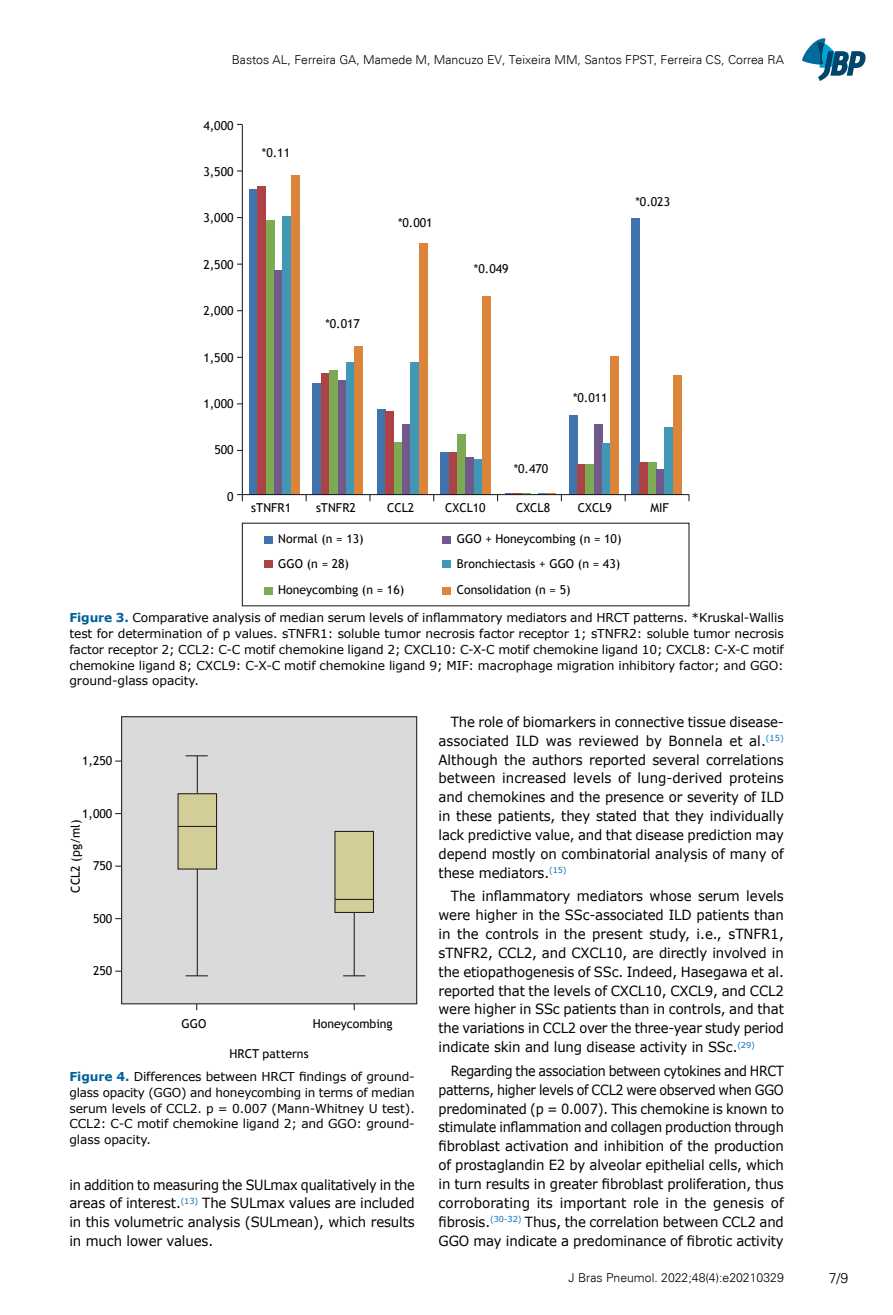
<style>
.page{position:relative;width:893px;height:1315px;background:#fff}
.page>*{position:absolute;margin:0;border:0;box-sizing:border-box;transform-origin:0 0}
.t1{font:14px/18.9px "Verdana";letter-spacing:-.01em;color:#000;text-align:justify;scale:.95 1}
.t2{font:14px/18.9px "Verdana";letter-spacing:-.01em;color:#000;text-align:justify;scale:.9 1}
.t3{font:14px/18.6px "Verdana";letter-spacing:-.01em;color:#000;text-align:justify;scale:.92 1}
.t4{font:300 14px "Univers";color:#000}
.t5{font:12.25px/15.8px "Verdana";letter-spacing:-.01em;color:#000;text-align:justify}
.t6{font:12.25px/25.4px "Trebuchet MS";color:#000}
.t7{font:300 12.25px "Univers";color:#000}
.s1{font-weight:700;color:#01609a}
</style>
<div class="page">
<svg style="left:802px;top:38px;width:64px;height:43px"></svg>
<div style="left:249px;top:189px;width:9px;height:305px;background:#3f74ad"></div>
<div style="left:258px;top:186px;width:8px;height:308px;background:#ad4143"></div>
<div style="left:266px;top:220px;width:8px;height:274px;background:#7dab53"></div>
<div style="left:274px;top:270px;width:9px;height:224px;background:#71598c"></div>
<div style="left:283px;top:216px;width:8px;height:278px;background:#3f98b4"></div>
<div style="left:291px;top:175px;width:8px;height:319px;background:#dc853a"></div>
<div style="left:313px;top:383px;width:8px;height:111px;background:#3f74ad"></div>
<div style="left:321px;top:373px;width:8px;height:121px;background:#ad4143"></div>
<div style="left:329px;top:370px;width:9px;height:124px;background:#7dab53"></div>
<div style="left:338px;top:380px;width:8px;height:114px;background:#71598c"></div>
<div style="left:346px;top:362px;width:9px;height:132px;background:#3f98b4"></div>
<div style="left:355px;top:346px;width:8px;height:148px;background:#dc853a"></div>
<div style="left:377px;top:409px;width:8px;height:85px;background:#3f74ad"></div>
<div style="left:385px;top:411px;width:9px;height:83px;background:#ad4143"></div>
<div style="left:394px;top:441px;width:8px;height:53px;background:#7dab53"></div>
<div style="left:402px;top:424px;width:9px;height:70px;background:#71598c"></div>
<div style="left:411px;top:362px;width:8px;height:132px;background:#3f98b4"></div>
<div style="left:419px;top:243px;width:8px;height:251px;background:#dc853a"></div>
<div style="left:441px;top:452px;width:8px;height:42px;background:#3f74ad"></div>
<div style="left:449px;top:452px;width:8px;height:42px;background:#ad4143"></div>
<div style="left:457px;top:434px;width:9px;height:60px;background:#7dab53"></div>
<div style="left:466px;top:457px;width:8px;height:37px;background:#71598c"></div>
<div style="left:474px;top:459px;width:8px;height:35px;background:#3f98b4"></div>
<div style="left:482px;top:296px;width:9px;height:198px;background:#dc853a"></div>
<div style="left:569px;top:415px;width:8px;height:79px;background:#3f74ad"></div>
<div style="left:577px;top:464px;width:9px;height:30px;background:#ad4143"></div>
<div style="left:586px;top:464px;width:8px;height:30px;background:#7dab53"></div>
<div style="left:594px;top:424px;width:8px;height:70px;background:#71598c"></div>
<div style="left:602px;top:443px;width:9px;height:51px;background:#3f98b4"></div>
<div style="left:611px;top:356px;width:8px;height:138px;background:#dc853a"></div>
<div style="left:631px;top:218px;width:9px;height:276px;background:#3f74ad"></div>
<div style="left:640px;top:462px;width:8px;height:32px;background:#ad4143"></div>
<div style="left:648px;top:462px;width:8px;height:32px;background:#7dab53"></div>
<div style="left:656px;top:469px;width:9px;height:25px;background:#71598c"></div>
<div style="left:665px;top:427px;width:8px;height:67px;background:#3f98b4"></div>
<div style="left:673px;top:375px;width:8px;height:119px;background:#dc853a"></div>
<svg style="left:505px;top:493px;width:25px;height:1px"></svg>
<svg style="left:539px;top:493px;width:16px;height:1px"></svg>
<hr style="left:242px;top:125px;width:1px;height:376px;background:#1d1d1b">
<hr style="left:237px;top:494px;width:452px;height:1px;background:#1d1d1b">
<div style="left:264px;top:536px;width:8px;height:8px;background:#3f74ad"></div>
<div style="left:264px;top:560px;width:8px;height:8px;background:#ad4143"></div>
<div style="left:264px;top:587px;width:8px;height:7px;background:#7dab53"></div>
<div style="left:443px;top:536px;width:8px;height:8px;background:#71598c"></div>
<div style="left:443px;top:560px;width:8px;height:8px;background:#3f98b4"></div>
<div style="left:443px;top:587px;width:8px;height:7px;background:#dc853a"></div>
<div style="left:122px;top:717px;width:295px;height:287px;background:#dadada"></div>
<div style="left:121px;top:716px;width:296px;height:288px;border:1px solid #1d1d1b"></div>
<div style="left:335px;top:831px;width:38px;height:81px;background:#d3ce98"></div>
<div style="left:334px;top:831px;width:40px;height:82px;border:1px solid #1d1d1b"></div>
<hr style="left:335px;top:899px;width:38px;height:1px;background:#1d1d1b">
<hr style="left:197px;top:756px;width:1px;height:220px;background:#1d1d1b">
<hr style="left:354px;top:912px;width:1px;height:64px;background:#1d1d1b">
<svg style="left:186px;top:755px;width:22px;height:1px"></svg>
<svg style="left:186px;top:975px;width:22px;height:1px"></svg>
<svg style="left:343px;top:975px;width:22px;height:1px"></svg>
<div style="left:178px;top:794px;width:39px;height:75px;background:#d3ce98"></div>
<div style="left:178px;top:793px;width:39px;height:76px;border:1px solid #1d1d1b"></div>
<hr style="left:178px;top:826px;width:39px;height:1px;background:#1d1d1b">
<p class="t7" style="left:232px;top:52px;width:554px">Bastos AL, Ferreira GA, Mamede M, Mancuzo EV, Teixeira MM, Santos FPST, Ferreira CS, Correa RA</p>
<p class="t6" style="left:203px;top:113px;width:32px">4,000</p>
<p class="t6" style="left:203px;top:159px;width:32px">3,500</p>
<p class="t6" style="left:203px;top:205px;width:32px">3,000</p>
<p class="t6" style="left:203px;top:252px;width:32px">2,500</p>
<p class="t6" style="left:203px;top:298px;width:32px">2,000</p>
<p class="t6" style="left:203px;top:345px;width:32px">1,500</p>
<p class="t6" style="left:203px;top:391px;width:32px">1,000</p>
<p class="t6" style="left:214px;top:437px;width:21px">500</p>
<p class="t6" style="left:227px;top:484px;width:8px">0</p>
<p class="t6" style="left:262px;top:140px;width:30px">*0.11</p>
<p class="t6" style="left:325px;top:311px;width:36px">*0.017</p>
<p class="t6" style="left:398px;top:210px;width:36px">*0.001</p>
<p class="t6" style="left:474px;top:256px;width:36px">*0.049</p>
<p class="t6" style="left:635px;top:189px;width:36px">*0.023</p>
<p class="t6" style="left:514px;top:456px;width:36px">*0.470</p>
<p class="t6" style="left:573px;top:385px;width:36px">*0.011</p>
<p class="t6" style="left:251px;top:495px;width:41px">sTNFR1</p>
<p class="t6" style="left:316px;top:495px;width:41px">sTNFR2</p>
<p class="t6" style="left:387px;top:495px;width:29px">CCL2</p>
<p class="t6" style="left:445px;top:495px;width:42px">CXCL10</p>
<p class="t6" style="left:516px;top:495px;width:36px">CXCL8</p>
<p class="t6" style="left:578px;top:495px;width:36px">CXCL9</p>
<p class="t6" style="left:650px;top:495px;width:20px">MIF</p>
<p class="t6" style="left:278px;top:526px;width:127px">Normal (n = 13)<br>GGO (n = 28)<br>Honeycombing (n = 16)</p>
<p class="t6" style="left:457px;top:526px;width:166px;text-align:justify">GGO + Honeycombing (n = 10)<br>Bronchiectasis + GGO (n = 43)<br>Consolidation (n = 5)</p>
<p class="t5" style="left:69px;top:610px;width:716px"><span class="s1">Figure 3.</span> Comparative analysis of median serum levels of inflammatory mediators and HRCT patterns. *Kruskal-Wallis test for determination of p values. sTNFR1: soluble tumor necrosis factor receptor 1; sTNFR2: soluble tumor necrosis factor receptor 2; CCL2: C-C motif chemokine ligand 2; CXCL10: C-X-C motif chemokine ligand 10; CXCL8: C-X-C motif chemokine ligand 8; CXCL9: C-X-C motif chemokine ligand 9; MIF: macrophage migration inhibitory factor; and GGO: ground-glass opacity.</p>
<p class="t6" style="left:82px;top:748px;width:32px">1,250</p>
<p class="t6" style="left:82px;top:801px;width:32px">1,000</p>
<p class="t6" style="left:63px;top:892px;width:75px;rotate:-90deg">CCL2 (pg/ml)</p>
<p class="t6" style="left:93px;top:853px;width:21px">750</p>
<p class="t6" style="left:93px;top:906px;width:21px">500</p>
<p class="t6" style="left:93px;top:958px;width:21px">250</p>
<p class="t6" style="left:182px;top:1011px;width:26px">GGO</p>
<p class="t6" style="left:313px;top:1011px;width:81px">Honeycombing</p>
<p class="t6" style="left:230px;top:1040px;width:81px">HRCT patterns</p>
<p class="t5" style="left:69px;top:1069px;width:347px"><span class="s1">Figure 4.</span> Differences between HRCT findings of ground&shy;glass opacity (GGO) and honeycombing in terms of median serum levels of CCL2. p = 0.007 (Mann-Whitney U test).<br>CCL2: C-C motif chemokine ligand 2; and GGO: ground&shy;glass opacity.</p>
<p class="t3" style="left:69px;top:1175px;width:377px">in addition to measuring the SULmax qualitatively in the areas of interest.<sup>(13)</sup> The SULmax values are included in this volumetric analysis (SULmean), which results in much lower values.</p>
<p class="t1" style="left:439px;top:712px;width:365px;text-indent:12px">The role of biomarkers in connective tissue disease&shy;associated ILD was reviewed by Bonnela et al.<sup>(15)<br></sup>Although the authors reported several correlations between increased levels of lung-derived proteins and chemokines and the presence or severity of ILD in these patients, they stated that they individually lack predictive value, and that disease prediction may depend mostly on combinatorial analysis of many of these mediators.<sup>(15)</sup></p>
<p class="t1" style="left:439px;top:887px;width:365px;text-indent:12px">The inflammatory mediators whose serum levels were higher in the SSc-associated ILD patients than in the controls in the present study, i.e., sTNFR1, sTNFR2, CCL2, and CXCL10, are directly involved in the etiopathogenesis of SSc. Indeed, Hasegawa et al. reported that the levels of CXCL10, CXCL9, and CCL2 were higher in SSc patients than in controls, and that the variations in CCL2 over the three-year study period indicate skin and lung disease activity in SSc.<sup>(29)</sup></p>
<p class="t2" style="left:439px;top:1061px;width:385px;text-indent:12px">Regarding the association between cytokines and HRCT patterns, higher levels of CCL2 were observed when GGO predominated (p = 0.007). This chemokine is known to stimulate inflammation and collagen production through fibroblast activation and inhibition of the production of prostaglandin E2 by alveolar epithelial cells, which in turn results in greater fibroblast proliferation, thus corroborating its important role in the genesis of fibrosis.<sup>(30-32)</sup> Thus, the correlation between CCL2 and GGO may indicate a predominance of fibrotic activity</p>
<p class="t7" style="left:569px;top:1270px;width:217px">J Bras Pneumol. 2022;48(4):e20210329</p>
<p class="t4" style="left:829px;top:1269px;width:21px">7/9</p>
</div>
